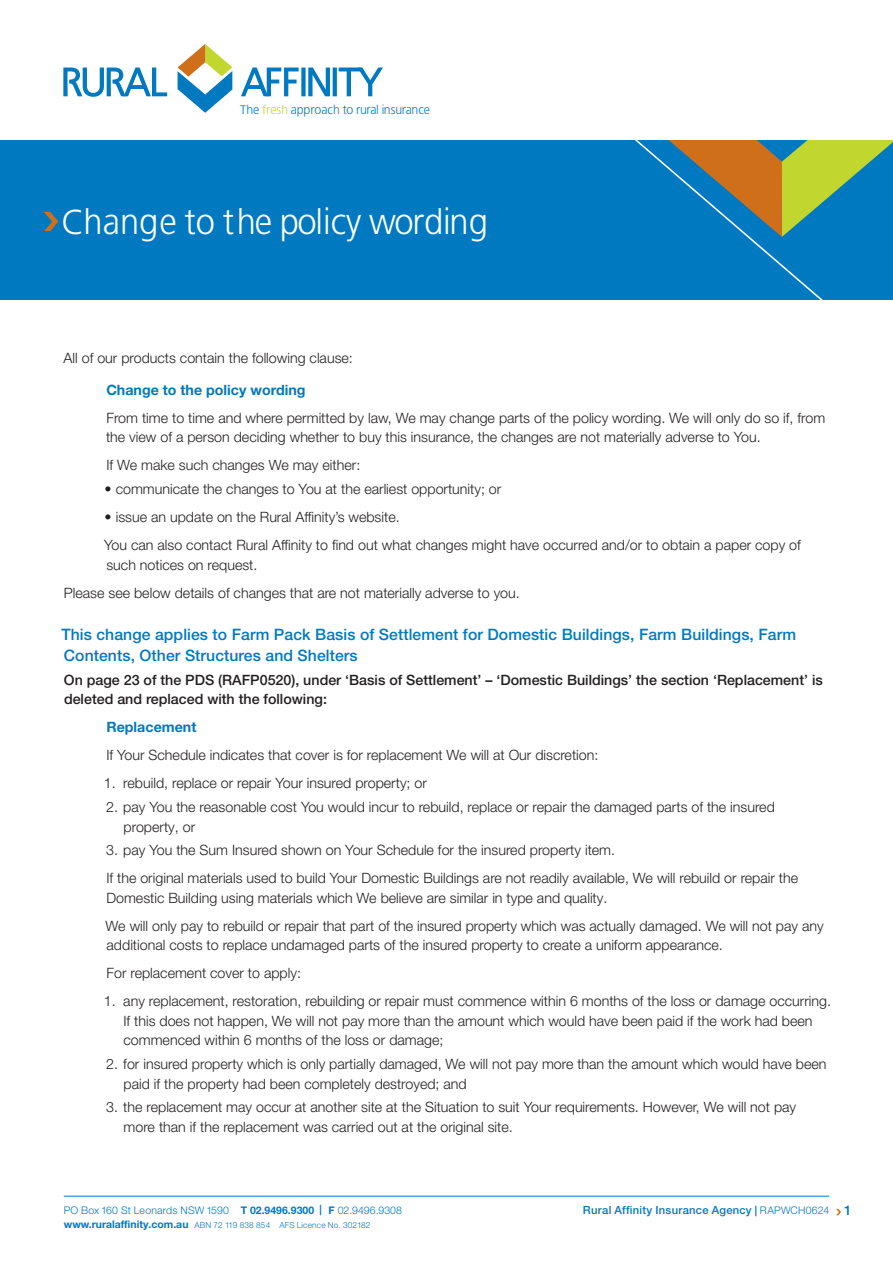
<style>
.page{position:relative;width:893px;height:1263px;background:#fff}
.page>*{position:absolute;margin:0;border:0;box-sizing:border-box;transform-origin:0 0}
.t1{font:34.5px "Bastardus Sans";color:#fff}
.sub{font:500 15.75px/21px "Helvetica Neue LT Pro";letter-spacing:.005em;color:#0079c1}
.body{font:300 14.25px/19.5px "Helvetica Neue LT Pro";color:#231f20}
.body-2{font:500 14.25px/19.5px "Helvetica Neue LT Pro";color:#231f20}
.body-3{font:700 14.25px "Helvetica Neue LT Pro";color:#0079c1}
.t2{font:500 13.5px "Helvetica Neue LT Pro";color:#0079c1}
.t3{font:12.3px "Bastardus Sans";color:#0079c1}
.t4{font:500 11.25px "Helvetica Neue LT Pro";letter-spacing:.02em;color:#0079c1}
.t5{font:300 10.5px "Helvetica Neue LT Pro";letter-spacing:.01em;color:#0079c1}
.t6{font:300 8.25px "Helvetica Neue LT Pro";letter-spacing:.02em;color:#0079c1}
.s1{color:#c1d72f}
.s2{font-weight:700}
.s3{font-weight:700;font-size:10.5px}
.s4{font-weight:300;font-size:10.5px}
</style>
<div class="page">
<hr style="left:64px;top:1196px;width:765px;height:1px;background:#0079c1">
<svg style="left:836px;top:1209px;width:5px;height:6px"></svg>
<div style="left:0;top:141px;width:893px;height:159px;background:#0079c1"></div>
<svg style="left:620px;top:140px;width:273px;height:160px"></svg>
<svg style="left:63px;top:68px;width:104px;height:29px"></svg>
<svg style="left:241px;top:68px;width:142px;height:28px"></svg>
<svg style="left:178px;top:44px;width:54px;height:69px"></svg>
<svg style="left:44px;top:212px;width:14px;height:19px"></svg>
<p class="t3" style="left:240px;top:102px;width:191px">The <span class="s1">fresh</span> approach to rural insurance</p>
<p class="t1" style="left:61px;top:202px;width:428px">Change to the policy wording</p>
<p class="body" style="left:64px;top:348px;width:291px">All of our products contain the following clause:</p>
<p class="body-3" style="left:106px;top:381px;width:201px">Change to the policy wording</p>
<p class="body" style="left:106px;top:408px;width:721px">From time to time and where permitted by law, We may change parts of the policy wording. We will only do so if, from the view of a person deciding whether to buy this insurance, the changes are not materially adverse to You.</p>
<p class="body" style="left:106px;top:455px;width:255px">If We make such changes We may either:</p>
<p class="body" style="left:105px;top:479px;width:398px">• communicate the changes to You at the earliest opportunity; or</p>
<p class="body" style="left:105px;top:507px;width:297px">• issue an update on the Rural Affinity’s website.</p>
<p class="body" style="left:104px;top:535px;width:698px">You can also contact Rural Affinity to find out what changes might have occurred and/or to obtain a paper copy of such notices on request.</p>
<p class="body" style="left:64px;top:583px;width:457px">Please see below details of changes that are not materially adverse to you.</p>
<p class="sub" style="left:61px;top:624px;width:736px">This change applies to Farm Pack Basis of Settlement for Domestic Buildings, Farm Buildings, Farm<br>Contents, Other Structures and Shelters</p>
<p class="body-2" style="left:64px;top:670px;width:760px">On page 23 of the PDS (RAFP0520), under ‘Basis of Settlement’ – ‘Domestic Buildings’ the section ‘Replacement’ is deleted and replaced with the following:</p>
<p class="body-3" style="left:106px;top:718px;width:91px">Replacement</p>
<p class="body" style="left:106px;top:745px;width:494px">If Your Schedule indicates that cover is for replacement We will at Our discretion:</p>
<p class="body" style="left:104px;top:773px;width:325px">1. rebuild, replace or repair Your insured property; or</p>
<p class="body" style="left:124px;top:797px;width:653px;text-indent:-18px">2. pay You the reasonable cost You would incur to rebuild, replace or repair the damaged parts of the insured property, or</p>
<p class="body" style="left:106px;top:840px;width:510px">3. pay You the Sum Insured shown on Your Schedule for the insured property item.</p>
<p class="body" style="left:106px;top:868px;width:693px">If the original materials used to build Your Domestic Buildings are not readily available, We will rebuild or repair the<br>Domestic Building using materials which We believe are similar in type and quality.</p>
<p class="body" style="left:106px;top:916px;width:720px">We will only pay to rebuild or repair that part of the insured property which was actually damaged. We will not pay any additional costs to replace undamaged parts of the insured property to create a uniform appearance.</p>
<p class="body" style="left:106px;top:963px;width:196px">For replacement cover to apply:</p>
<p class="body" style="left:123px;top:991px;width:709px;text-indent:-19px">1. any replacement, restoration, rebuilding or repair must commence within 6 months of the loss or damage occurring.<br>If this does not happen, We will not pay more than the amount which would have been paid if the work had been commenced within 6 months of the loss or damage;</p>
<p class="body" style="left:124px;top:1054px;width:704px;text-indent:-18px">2. for insured property which is only partially damaged, We will not pay more than the amount which would have been paid if the property had been completely destroyed; and</p>
<p class="body" style="left:124px;top:1097px;width:674px;text-indent:-17px">3. the replacement may occur at another site at the Situation to suit Your requirements. However, We will not pay more than if the replacement was carried out at the original site.</p>
<p class="t5" style="left:64px;top:1204px;width:340px">PO Box 160 St Leonards NSW 1590 <span class="s2">T 02.9496.9300 | F</span> 02.9496.9308</p>
<p class="t6" style="left:64px;top:1220px;width:308px"><span class="s3">www.ruralaffinity.com.au</span> ABN 72 119 838 854 AFS Licence No. 302182</p>
<p class="t4" style="left:583px;top:1204px;width:248px">Rural Affinity Insurance Agency <span class="s3">|</span> <span class="s4">RAPWCH0624</span></p>
<p class="t2" style="left:844px;top:1202px;width:9px">1</p>
</div>
